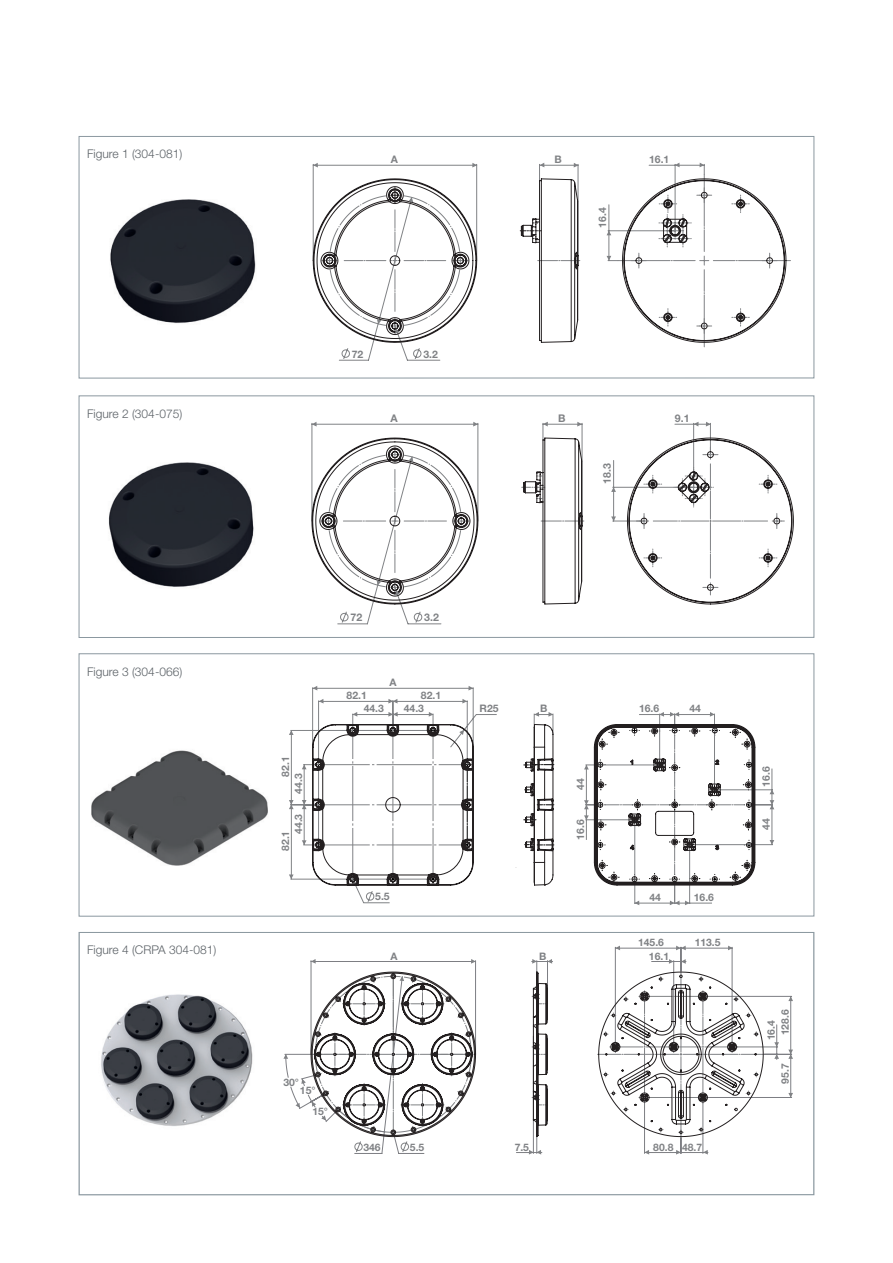
<style>
.page{position:relative;width:893px;height:1263px;background:#fff}
.page>*{position:absolute;margin:0;border:0;box-sizing:border-box;transform-origin:0 0}
.t1{font:300 12px "Helvetica Neue LT Std";color:#5b6166}
.t2{font:700 10.5px "Helvetica Neue LT Std";color:#808285}
.t3{font:700 10.35px/21px "Helvetica Neue LT Std";color:#808285}
</style>
<div class="page">
<img style="left:78px;top:736px;width:190px;height:137px">
<svg style="left:313px;top:164px;width:392px;height:197px"></svg>
<svg style="left:313px;top:176px;width:474px;height:167px"></svg>
<svg style="left:322px;top:187px;width:146px;height:147px"></svg>
<svg style="left:574px;top:163px;width:4px;height:4px"></svg>
<svg style="left:540px;top:163px;width:4px;height:4px"></svg>
<div style="left:79px;top:136px;width:735px;height:242px;border:1px solid #8b98a0"></div>
<svg style="left:311px;top:423px;width:400px;height:201px"></svg>
<svg style="left:311px;top:435px;width:483px;height:170px"></svg>
<svg style="left:312px;top:422px;width:5px;height:4px"></svg>
<svg style="left:473px;top:422px;width:5px;height:4px"></svg>
<svg style="left:577px;top:422px;width:5px;height:4px"></svg>
<svg style="left:706px;top:422px;width:5px;height:4px"></svg>
<svg style="left:694px;top:422px;width:5px;height:4px"></svg>
<svg style="left:611px;top:487px;width:5px;height:5px"></svg>
<svg style="left:611px;top:516px;width:5px;height:5px"></svg>
<svg style="left:543px;top:422px;width:5px;height:4px"></svg>
<svg style="left:321px;top:447px;width:148px;height:148px"></svg>
<div style="left:79px;top:395px;width:735px;height:243px;border:1px solid #8b98a0"></div>
<svg style="left:290px;top:687px;width:484px;height:218px"></svg>
<svg style="left:312px;top:709px;width:444px;height:191px"></svg>
<svg style="left:313px;top:686px;width:4px;height:4px"></svg>
<svg style="left:302px;top:840px;width:5px;height:5px"></svg>
<svg style="left:289px;top:874px;width:5px;height:5px"></svg>
<svg style="left:302px;top:765px;width:5px;height:4px"></svg>
<svg style="left:302px;top:800px;width:5px;height:9px"></svg>
<svg style="left:289px;top:800px;width:5px;height:9px"></svg>
<svg style="left:289px;top:730px;width:5px;height:5px"></svg>
<svg style="left:468px;top:686px;width:5px;height:4px"></svg>
<svg style="left:548px;top:712px;width:5px;height:5px"></svg>
<svg style="left:534px;top:712px;width:5px;height:5px"></svg>
<svg style="left:659px;top:712px;width:5px;height:5px"></svg>
<svg style="left:584px;top:765px;width:5px;height:4px"></svg>
<svg style="left:584px;top:815px;width:5px;height:5px"></svg>
<svg style="left:770px;top:840px;width:4px;height:5px"></svg>
<svg style="left:770px;top:789px;width:4px;height:5px"></svg>
<svg style="left:770px;top:800px;width:4px;height:9px"></svg>
<svg style="left:584px;top:800px;width:5px;height:9px"></svg>
<svg style="left:710px;top:712px;width:5px;height:5px"></svg>
<svg style="left:670px;top:712px;width:9px;height:5px"></svg>
<svg style="left:462px;top:699px;width:5px;height:4px"></svg>
<svg style="left:388px;top:699px;width:10px;height:4px"></svg>
<svg style="left:319px;top:699px;width:5px;height:4px"></svg>
<svg style="left:353px;top:712px;width:4px;height:5px"></svg>
<svg style="left:429px;top:712px;width:4px;height:5px"></svg>
<svg style="left:388px;top:712px;width:10px;height:5px"></svg>
<svg style="left:670px;top:900px;width:20px;height:5px"></svg>
<svg style="left:634px;top:900px;width:5px;height:5px"></svg>
<svg style="left:314px;top:725px;width:159px;height:178px"></svg>
<div style="left:79px;top:653px;width:735px;height:263px;border:1px solid #8b98a0"></div>
<svg style="left:310px;top:947px;width:482px;height:207px"></svg>
<svg style="left:310px;top:971px;width:454px;height:167px"></svg>
<svg style="left:311px;top:959px;width:5px;height:5px"></svg>
<svg style="left:471px;top:959px;width:5px;height:5px"></svg>
<svg style="left:547px;top:959px;width:5px;height:5px"></svg>
<svg style="left:532px;top:959px;width:5px;height:5px"></svg>
<svg style="left:615px;top:945px;width:5px;height:5px"></svg>
<svg style="left:676px;top:945px;width:10px;height:5px"></svg>
<svg style="left:728px;top:945px;width:5px;height:5px"></svg>
<svg style="left:669px;top:959px;width:5px;height:5px"></svg>
<svg style="left:681px;top:959px;width:5px;height:5px"></svg>
<svg style="left:703px;top:1150px;width:5px;height:4px"></svg>
<svg style="left:788px;top:1093px;width:5px;height:4px"></svg>
<svg style="left:774px;top:1054px;width:5px;height:5px"></svg>
<svg style="left:788px;top:1049px;width:5px;height:10px"></svg>
<svg style="left:774px;top:1042px;width:5px;height:5px"></svg>
<svg style="left:788px;top:996px;width:5px;height:5px"></svg>
<svg style="left:644px;top:1150px;width:5px;height:4px"></svg>
<svg style="left:529px;top:1150px;width:12px;height:4px"></svg>
<svg style="left:676px;top:1150px;width:5px;height:4px"></svg>
<svg style="left:283px;top:973px;width:190px;height:161px"></svg>
<svg style="left:354px;top:1140px;width:55px;height:13px"></svg>
<div style="left:79px;top:932px;width:735px;height:263px;border:1px solid #8b98a0"></div>
<img style="left:110px;top:199px;width:146px;height:125px">
<img style="left:108px;top:462px;width:146px;height:125px">
<img style="left:101px;top:994px;width:152px;height:132px">
<p class="t1" style="left:87px;top:147px;width:97px">Figure 1 (304-081)</p>
<p class="t1" style="left:87px;top:406px;width:97px">Figure 2 (304-075)</p>
<p class="t1" style="left:87px;top:664px;width:97px">Figure 3 (304-066)</p>
<p class="t1" style="left:87px;top:943px;width:131px">Figure 4 (CRPA 304-081)</p>
<p class="t3" style="left:391px;top:148px;width:9px">A</p>
<p class="t3" style="left:352px;top:343px;width:13px">72</p>
<p class="t2" style="left:391px;top:411px;width:9px">A</p>
<p class="t3" style="left:423px;top:343px;width:16px">3.2</p>
<p class="t3" style="left:554px;top:148px;width:9px">B</p>
<p class="t3" style="left:649px;top:148px;width:22px">16.1</p>
<p class="t3" style="left:592px;top:228px;width:22px;rotate:-90deg">16.4</p>
<p class="t2" style="left:558px;top:411px;width:9px">B</p>
<p class="t2" style="left:675px;top:411px;width:16px">9.1</p>
<p class="t2" style="left:601px;top:484px;width:22px;rotate:-90deg">18.3</p>
<p class="t3" style="left:275px;top:777px;width:22px;rotate:-90deg">82.1</p>
<p class="t3" style="left:288px;top:794px;width:22px;rotate:-90deg">44.3</p>
<p class="t3" style="left:288px;top:834px;width:22px;rotate:-90deg">44.3</p>
<p class="t3" style="left:275px;top:851px;width:22px;rotate:-90deg">82.1</p>
<p class="t2" style="left:350px;top:611px;width:13px">72</p>
<p class="t2" style="left:424px;top:611px;width:16px">3.2</p>
<p class="t3" style="left:390px;top:672px;width:9px">A</p>
<p class="t3" style="left:347px;top:685px;width:22px">82.1</p>
<p class="t3" style="left:421px;top:685px;width:22px">82.1</p>
<p class="t3" style="left:364px;top:698px;width:22px">44.3</p>
<p class="t3" style="left:404px;top:698px;width:22px">44.3</p>
<p class="t3" style="left:540px;top:698px;width:9px">B</p>
<p class="t3" style="left:480px;top:698px;width:21px">R25</p>
<p class="t3" style="left:375px;top:886px;width:16px">5.5</p>
<p class="t3" style="left:390px;top:945px;width:9px">A</p>
<p class="t3" style="left:539px;top:945px;width:9px">B</p>
<p class="t3" style="left:570px;top:790px;width:13px;rotate:-90deg">44</p>
<p class="t3" style="left:570px;top:840px;width:22px;rotate:-90deg">16.6</p>
<p class="t3" style="left:283px;top:1071px;width:17px">30°</p>
<p class="t3" style="left:312px;top:1079px;width:17px;text-indent:-12px">15°<br>15°</p>
<p class="t3" style="left:363px;top:1136px;width:19px">346</p>
<p class="t3" style="left:410px;top:1136px;width:16px">5.5</p>
<p class="t3" style="left:515px;top:1136px;width:16px">7.5</p>
<p class="t3" style="left:639px;top:698px;width:22px">16.6</p>
<p class="t3" style="left:689px;top:698px;width:13px">44</p>
<p class="t3" style="left:649px;top:886px;width:13px">44</p>
<p class="t3" style="left:694px;top:886px;width:22px">16.6</p>
<p class="t3" style="left:638px;top:932px;width:27px">145.6</p>
<p class="t3" style="left:695px;top:932px;width:27px">113.5</p>
<p class="t3" style="left:649px;top:945px;width:22px">16.1</p>
<p class="t3" style="left:653px;top:1136px;width:50px">80.8 48.7</p>
<p class="t3" style="left:755px;top:787px;width:22px;rotate:-90deg">16.6</p>
<p class="t3" style="left:755px;top:830px;width:13px;rotate:-90deg">44</p>
<p class="t3" style="left:764px;top:1035px;width:27px;line-height:14px;text-indent:-5px;rotate:-90deg">16.4<br>128.6</p>
<p class="t3" style="left:774px;top:1084px;width:22px;rotate:-90deg">95.7</p>
</div>
